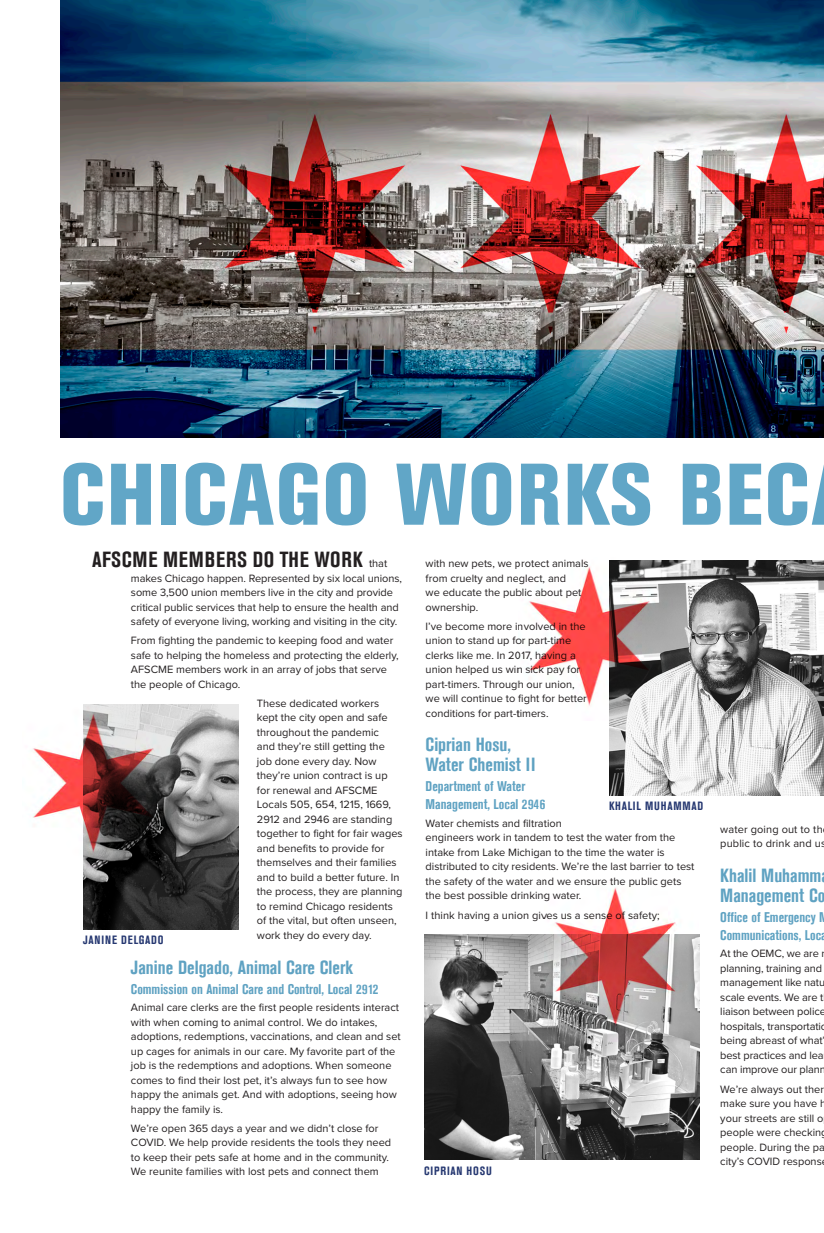
<style>
.page{position:relative;width:824px;height:1233px;background:#fff}
.page>*{position:absolute;margin:0;border:0;box-sizing:border-box;transform-origin:0 0}
.t1{font:800 condensed 86.4px "Akzidenz Grotesk BE";letter-spacing:.02em;color:#61a6c7}
.Text_center_spread_n{font:700 condensed 21.8px "Akzidenz Grotesk BE";letter-spacing:.035em;color:#231f20}
.subheads{font:700 condensed 19px/20px "Akzidenz Grotesk BE";color:#5fa2c2}
.dept_and_local{font:700 condensed 14px/18px "Akzidenz Grotesk BE";color:#5fa2c2}
.photo_captions{font:700 condensed 12px "Akzidenz Grotesk BE";letter-spacing:.07em;color:#263871}
.Text_center_spread_n-2{font:11px/14.5px "Proxima Nova";color:#231f20}
</style>
<div class="page">
<img style="left:60px;top:0;width:764px;height:438px">
<img style="left:83px;top:704px;width:156px;height:225px">
<img style="left:424px;top:934px;width:275px;height:226px">
<img style="left:609px;top:560px;width:215px;height:235px">
<img style="left:33px;top:704px;width:144px;height:163px">
<img style="left:544px;top:887px;width:154px;height:155px">
<img style="left:529px;top:560px;width:144px;height:160px">
<p class="t1" style="left:60px;top:445px;width:751px">CHICAGO WORKS BEC</p>
<p class="Text_center_spread_n" style="left:92px;top:547px;width:272px">AFSCME MEMBERS DO THE WORK</p>
<p class="Text_center_spread_n-2" style="left:425px;top:556px;width:164px">with new pets, we protect animals from cruelty and neglect, and<br>we educate the public about pet ownership.</p>
<p class="Text_center_spread_n-2" style="left:425px;top:618px;width:163px">I’ve become more involved in the union to stand up for part-time clerks like me. In 2017, having a union helped us win sick pay for part-timers. Through our union, we will continue to fight for better conditions for part-timers.</p>
<p class="subheads" style="left:425px;top:735px;width:111px">Ciprian Hosu,<br>Water Chemist II</p>
<p class="dept_and_local" style="left:425px;top:778px;width:121px">Department of Water<br>Management, Local 2946</p>
<p class="Text_center_spread_n-2" style="left:425px;top:816px;width:270px">Water chemists and filtration<br>engineers work in tandem to test the water from the intake from Lake Michigan to the time the water is distributed to city residents. We’re the last barrier to test the safety of the water and we ensure the public gets the best possible drinking water.</p>
<p class="Text_center_spread_n-2" style="left:425px;top:907px;width:235px">I think having a union gives us a sense of safety;</p>
<p class="Text_center_spread_n-2" style="left:131px;top:556px;width:272px;text-indent:238px">that makes Chicago happen. Represented by six local unions, some 3,500 union members live in the city and provide critical public services that help to ensure the health and safety of everyone living, working and visiting in the city.</p>
<p class="Text_center_spread_n-2" style="left:131px;top:633px;width:269px">From fighting the pandemic to keeping food and water safe to helping the homeless and protecting the elderly, AFSCME members work in an array of jobs that serve the people of Chicago.</p>
<p class="Text_center_spread_n-2" style="left:257px;top:696px;width:147px">These dedicated workers kept the city open and safe throughout the pandemic<br>and they’re still getting the job done every day. Now they’re union contract is up for renewal and AFSCME<br>Locals 505, 654, 1215, 1669,<br>2912 and 2946 are standing together to fight for fair wages and benefits to provide for themselves and their families and to build a better future. In the process, they are planning to remind Chicago residents of the vital, but often unseen, work they do every day.</p>
<p class="subheads" style="left:131px;top:957px;width:224px">Janine Delgado, Animal Care Clerk</p>
<p class="dept_and_local" style="left:131px;top:980px;width:249px">Commission on Animal Care and Control, Local 2912</p>
<p class="Text_center_spread_n-2" style="left:131px;top:1000px;width:271px">Animal care clerks are the first people residents interact with when coming to animal control. We do intakes, adoptions, redemptions, vaccinations, and clean and set up cages for animals in our care. My favorite part of the job is the redemptions and adoptions. When someone comes to find their lost pet, it’s always fun to see how happy the animals get. And with adoptions, seeing how happy the family is.</p>
<p class="Text_center_spread_n-2" style="left:131px;top:1120px;width:262px">We’re open 365 days a year and we didn’t close for COVID. We help provide residents the tools they need to keep their pets safe at home and in the community.<br>We reunite families with lost pets and connect them</p>
<p class="photo_captions" style="left:609px;top:799px;width:95px">KHALIL MUHAMMAD</p>
<p class="Text_center_spread_n-2" style="left:720px;top:821px;width:107px">water going out to th public to drink and us</p>
<p class="subheads" style="left:720px;top:866px;width:106px">Khalil Muhamm<br>Management Co</p>
<p class="dept_and_local" style="left:720px;top:908px;width:102px">Office of Emergency<br>Communications, Loc</p>
<p class="Text_center_spread_n-2" style="left:720px;top:946px;width:107px">At the OEMC, we are r planning, training and management like natu scale events. We are t liaison between police hospitals, transportati being abreast of what’ best practices and lea can improve our plann</p>
<p class="Text_center_spread_n-2" style="left:720px;top:1081px;width:107px">We’re always out ther make sure you have h your streets are still o people were checkin people. During the pa city’s COVID respons</p>
<p class="photo_captions" style="left:83px;top:933px;width:82px">JANINE DELGADO</p>
<p class="photo_captions" style="left:424px;top:1164px;width:69px">CIPRIAN HOSU</p>
</div>
